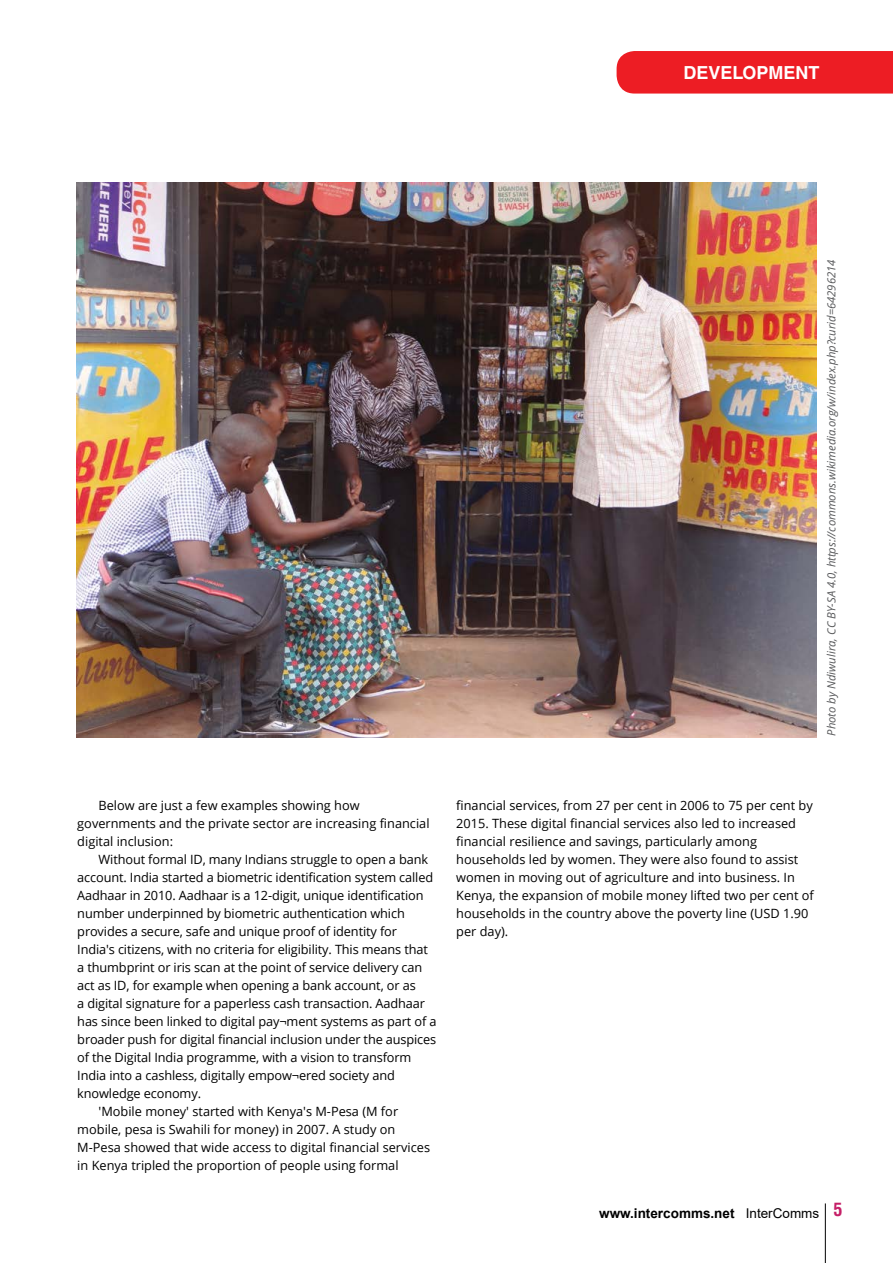
<style>
.page{position:relative;width:893px;height:1263px;background:#fff}
.page>*{position:absolute;margin:0;border:0;box-sizing:border-box;transform-origin:0 0}
.t1{font:700 18px "Helvetica LT Std";color:#fff}
.t2{font:700 condensed 18px "Helvetica LT Std";color:#c51f67}
.t3{font:700 13.5px "Arial";color:#000}
.t4{font:12.75px/18px "Open Sans";letter-spacing:-.01em;color:#000}
.t5{font:italic 11.25px "Open Sans";color:#58595b}
.s1{font-weight:400}
</style>
<div class="page">
<hr style="left:825px;top:1203px;width:1px;height:60px;background:#000">
<div style="left:617px;top:51px;width:276px;height:43px;background:#ed1d24"></div>
<img style="left:77px;top:183px;width:739px;height:555px">
<h1 class="t1" style="left:683px;top:61px;width:138px">DEVELOPMENT</h1>
<p class="t5" style="left:824px;top:736px;width:478px;rotate:-90deg">Photo by Ndiwulira, CC BY-SA 4.0, https://commons.wikimedia.org/w/index.php?curid=64296214</p>
<p class="t4" style="left:77px;top:796px;width:354px;text-indent:21px">Below are just a few examples showing how governments and the private sector are increasing financial digital inclusion:</p>
<p class="t4" style="left:99px;top:850px;width:331px">Without formal ID, many Indians struggle to open a bank</p>
<p class="t4" style="left:77px;top:868px;width:357px">account. India started a biometric identification system called</p>
<p class="t4" style="left:77px;top:886px;width:348px">Aadhaar in 2010. Aadhaar is a 12-digit, unique identification</p>
<p class="t4" style="left:77px;top:904px;width:329px">number underpinned by biometric authentication which</p>
<p class="t4" style="left:77px;top:922px;width:321px">provides a secure, safe and unique proof of identity for</p>
<p class="t4" style="left:77px;top:940px;width:352px">India's citizens, with no criteria for eligibility. This means that</p>
<p class="t4" style="left:77px;top:958px;width:346px">a thumbprint or iris scan at the point of service delivery can</p>
<p class="t4" style="left:77px;top:976px;width:340px">act as ID, for example when opening a bank account, or as</p>
<p class="t4" style="left:77px;top:994px;width:349px">a digital signature for a paperless cash transaction. Aadhaar</p>
<p class="t4" style="left:77px;top:1012px;width:361px">has since been linked to digital pay¬ment systems as part of a</p>
<p class="t4" style="left:77px;top:1030px;width:361px">broader push for digital financial inclusion under the auspices</p>
<p class="t4" style="left:77px;top:1048px;width:336px">of the Digital India programme, with a vision to transform</p>
<p class="t4" style="left:77px;top:1066px;width:319px">India into a cashless, digitally empow¬ered society and</p>
<p class="t4" style="left:77px;top:1084px;width:125px">knowledge economy.</p>
<p class="t4" style="left:99px;top:1102px;width:301px">'Mobile money' started with Kenya's M-Pesa (M for</p>
<p class="t4" style="left:77px;top:1120px;width:320px">mobile, pesa is Swahili for money) in 2007. A study on</p>
<p class="t4" style="left:77px;top:1138px;width:354px">M-Pesa showed that wide access to digital financial services</p>
<p class="t4" style="left:77px;top:1156px;width:323px">in Kenya tripled the proportion of people using formal</p>
<p class="t4" style="left:456px;top:796px;width:359px">financial services, from 27 per cent in 2006 to 75 per cent by 2015. These digital financial services also led to increased financial resilience and savings, particularly among households led by women. They were also found to assist women in moving out of agriculture and into business. In Kenya, the expansion of mobile money lifted two per cent of households in the country above the poverty line (USD 1.90 per day).</p>
<p class="t3" style="left:599px;top:1203px;width:222px">www.intercomms.net <span class="s1">InterComms</span></p>
<h1 class="t2" style="left:833px;top:1198px;width:10px">5</h1>
</div>
